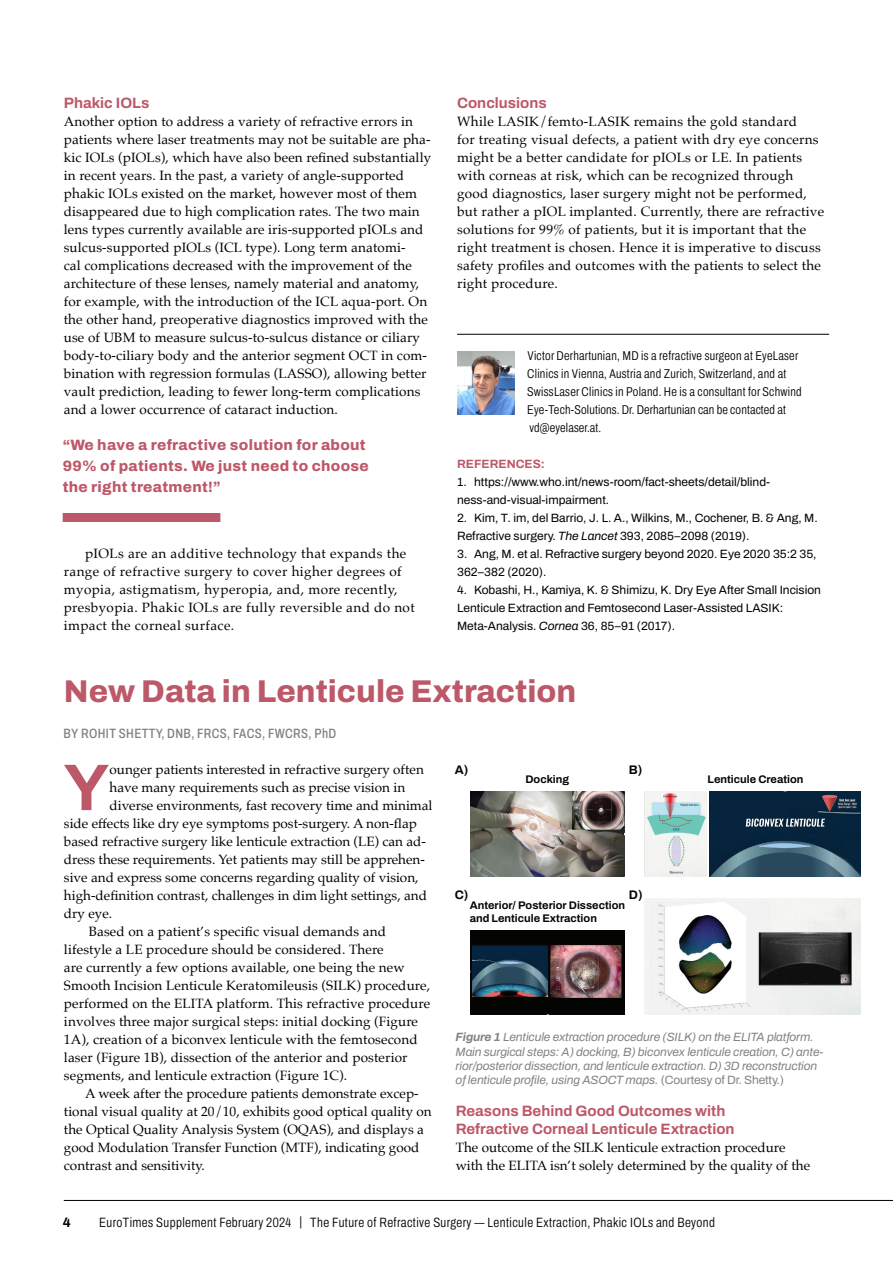
<style>
.page{position:relative;width:893px;height:1263px;background:#fff}
.page>*{position:absolute;margin:0;border:0;box-sizing:border-box;transform-origin:0 0}
.Drop_Cap_Opening_Paragraph{font:700 66px "Archivo";color:#bd5869}
.Headline{font:800 31.5px "Archivo";color:#bd5869}
.Subhead{font:700 15px/18px "Archivo";color:#bd5869}
.Pull_Quote{font:800 15px/21px "Archivo";letter-spacing:.02em;color:#bd5869}
.Body_Copy_No_Indent{font:13.5px/18px "Palatino";letter-spacing:.01em;color:#000}
.Body_Copy_Indent{font:13.5px/18px "Palatino";letter-spacing:.01em;color:#000}
.Drop_Cap_Opening_Paragraph-2{font:13.5px "Palatino";color:#000}
.Body_Copy_Indent-2{font:13.5px/18px "Palatino";letter-spacing:.03em;color:#000}
.t1{font:300 13.5px "Archivo Condensed";letter-spacing:.03em;color:#000}
.Author_Byline{font:500 13.5px "Archivo Condensed";letter-spacing:.03em;color:#808285}
.t2{font:700 13.5px "Archivo";color:#000}
.Author_Bio{font:300 12.75px/18px "Archivo Condensed";letter-spacing:.02em;color:#000}
.t3{font:700 12.45px "Archivo";color:#050504}
.t4{font:12px/18px "Archivo";color:#000}
.Photo_Caption{font:italic 12px/14.4px "Archivo";letter-spacing:-.01em;color:#808285}
.Reference_Subhead{font:700 12px "Archivo";color:#bd5869}
.t5{font:700 11.1px/13.2px "Archivo";color:#050504}
.s1{font-style:italic}
.s2{font-weight:700}
.s3{font-style:normal}
</style>
<div class="page">
<hr style="left:64px;top:1200px;width:829px;height:1px;background:#000">
<hr style="left:457px;top:334px;width:372px;height:1px;background:#000">
<img style="left:457px;top:352px;width:57px;height:62px">
<img style="left:471px;top:792px;width:153px;height:84px">
<img style="left:470px;top:930px;width:155px;height:84px">
<img style="left:709px;top:792px;width:151px;height:84px">
<img style="left:645px;top:898px;width:215px;height:116px">
<img style="left:645px;top:792px;width:61px;height:84px">
<div style="left:63px;top:513px;width:157px;height:9px;background:#bd5869"></div>
<p class="Subhead" style="left:64px;top:94px;width:87px">Phakic IOLs</p>
<p class="Body_Copy_No_Indent" style="left:64px;top:112px;width:369px">Another option to address a variety of refractive errors in patients where laser treatments may not be suitable are pha&shy;kic IOLs (pIOLs), which have also been refined substantially in recent years. In the past, a variety of angle-supported phakic IOLs existed on the market, however most of them disappeared due to high complication rates. The two main lens types currently available are iris-supported pIOLs and sulcus-supported pIOLs (ICL type). Long term anatomi-<br>cal complications decreased with the improvement of the architecture of these lenses, namely material and anatomy, for example, with the introduction of the ICL aqua-port. On the other hand, preoperative diagnostics improved with the use of UBM to measure sulcus-to-sulcus distance or ciliary body-to-ciliary body and the anterior segment OCT in com&shy;bination with regression formulas (LASSO), allowing better vault prediction, leading to fewer long-term complications and a lower occurrence of cataract induction.</p>
<p class="Pull_Quote" style="left:63px;top:434px;width:308px">“We have a refractive solution for about<br>99% of patients. We just need to choose the right treatment!”</p>
<p class="Body_Copy_Indent-2" style="left:64px;top:544px;width:353px;text-indent:21px">pIOLs are an additive technology that expands the range of refractive surgery to cover higher degrees of myopia, astigmatism, hyperopia, and, more recently, presbyopia. Phakic IOLs are fully reversible and do not impact the corneal surface.</p>
<p class="Subhead" style="left:457px;top:94px;width:91px">Conclusions</p>
<p class="Body_Copy_No_Indent" style="left:457px;top:112px;width:369px">While LASIK/femto-LASIK remains the gold standard<br>for treating visual defects, a patient with dry eye concerns might be a better candidate for pIOLs or LE. In patients with corneas at risk, which can be recognized through good diagnostics, laser surgery might not be performed, but rather a pIOL implanted. Currently, there are refractive solutions for 99% of patients, but it is important that the right treatment is chosen. Hence it is imperative to discuss safety profiles and outcomes with the patients to select the right procedure.</p>
<p class="Author_Bio" style="left:527px;top:347px;width:276px">Victor Derhartunian, MD is a refractive surgeon at EyeLaser Clinics in Vienna, Austria and Zurich, Switzerland, and at SwissLaser Clinics in Poland. He is a consultant for Schwind Eye-Tech-Solutions. Dr. Derhartunian can be contacted at vd@eyelaser.at.</p>
<p class="Reference_Subhead" style="left:457px;top:455px;width:89px">REFERENCES:</p>
<p class="t4" style="left:457px;top:473px;width:315px">1. https://www.who.int/news-room/fact-sheets/detail/blind&shy;ness-and-visual-impairment.</p>
<p class="t4" style="left:457px;top:509px;width:362px">2. Kim, T. im, del Barrio, J. L. A., Wilkins, M., Cochener, B. &amp; Ang, M.<br>Refractive surgery. <span class="s1">The Lancet</span> 393, 2085–2098 (2019).</p>
<p class="t4" style="left:457px;top:545px;width:361px">3. Ang, M. et al. Refractive surgery beyond 2020. Eye 2020 35:2 35,<br>362–382 (2020).</p>
<p class="t4" style="left:457px;top:581px;width:365px">4. Kobashi, H., Kamiya, K. &amp; Shimizu, K. Dry Eye After Small Incision<br>Lenticule Extraction and Femtosecond Laser-Assisted LASIK:<br>Meta-Analysis. <span class="s1">Cornea</span> 36, 85–91 (2017).</p>
<p class="Headline" style="left:64px;top:668px;width:514px">New Data in Lenticule Extraction</p>
<p class="Author_Byline" style="left:64px;top:723px;width:274px">BY ROHIT SHETTY, DNB, FRCS, FACS, FWCRS, PhD</p>
<p class="Drop_Cap_Opening_Paragraph" style="left:63px;top:738px;width:48px">Y</p>
<p class="Drop_Cap_Opening_Paragraph-2" style="left:110px;top:758px;width:316px">ounger patients interested in refractive surgery often</p>
<p class="Drop_Cap_Opening_Paragraph-2" style="left:110px;top:776px;width:297px">have many requirements such as precise vision in</p>
<p class="Drop_Cap_Opening_Paragraph-2" style="left:110px;top:794px;width:325px">diverse environments, fast recovery time and minimal</p>
<p class="Drop_Cap_Opening_Paragraph-2" style="left:64px;top:812px;width:354px">side effects like dry eye symptoms post-surgery. A non-flap</p>
<p class="Drop_Cap_Opening_Paragraph-2" style="left:64px;top:830px;width:363px">based refractive surgery like lenticule extraction (LE) can ad-</p>
<p class="Drop_Cap_Opening_Paragraph-2" style="left:64px;top:848px;width:362px">dress these requirements. Yet patients may still be apprehen-</p>
<p class="Drop_Cap_Opening_Paragraph-2" style="left:64px;top:866px;width:356px">sive and express some concerns regarding quality of vision,</p>
<p class="Drop_Cap_Opening_Paragraph-2" style="left:64px;top:884px;width:364px">high-definition contrast, challenges in dim light settings, and</p>
<p class="Drop_Cap_Opening_Paragraph-2" style="left:64px;top:902px;width:50px">dry eye.</p>
<p class="Body_Copy_Indent" style="left:64px;top:922px;width:368px;text-indent:25px">Based on a patient’s specific visual demands and lifestyle a LE procedure should be considered. There<br>are currently a few options available, one being the new Smooth Incision Lenticule Keratomileusis (SILK) procedure, performed on the ELITA platform. This refractive procedure involves three major surgical steps: initial docking (Figure 1A), creation of a biconvex lenticule with the femtosecond laser (Figure 1B), dissection of the anterior and posterior segments, and lenticule extraction (Figure 1C).</p>
<p class="Body_Copy_Indent" style="left:64px;top:1084px;width:369px;text-indent:21px">A week after the procedure patients demonstrate excep&shy;tional visual quality at 20/10, exhibits good optical quality on the Optical Quality Analysis System (OQAS), and displays a good Modulation Transfer Function (MTF), indicating good contrast and sensitivity.</p>
<p class="t3" style="left:455px;top:760px;width:15px">A)</p>
<p class="t3" style="left:629px;top:760px;width:15px">B)</p>
<p class="t5" style="left:525px;top:773px;width:45px">Docking</p>
<p class="t5" style="left:708px;top:773px;width:97px">Lenticule Creation</p>
<p class="t3" style="left:455px;top:886px;width:15px">C)</p>
<p class="t3" style="left:629px;top:886px;width:15px">D)</p>
<p class="t5" style="left:470px;top:899px;width:157px">Anterior/ Posterior Dissection and Lenticule Extraction</p>
<p class="Photo_Caption" style="left:456px;top:1030px;width:369px"><span class="s2">Figure 1</span> Lenticule extraction procedure (SILK) on the ELITA platform.<br>Main surgical steps: A) docking, B) biconvex lenticule creation, C) ante&shy;rior/posterior dissection, and lenticule extraction. D) 3D reconstruction of lenticule profile, using ASOCT maps. <span class="s3">(Courtesy of Dr. Shetty.)</span></p>
<p class="Subhead" style="left:456px;top:1102px;width:280px">Reasons Behind Good Outcomes with<br>Refractive Corneal Lenticule Extraction</p>
<p class="Body_Copy_No_Indent" style="left:456px;top:1138px;width:356px">The outcome of the SILK lenticule extraction procedure with the ELITA isn’t solely determined by the quality of the</p>
<p class="t2" style="left:63px;top:1213px;width:10px">4</p>
<p class="t1" style="left:99px;top:1212px;width:617px">EuroTimes Supplement February 2024 | The Future of Refractive Surgery — Lenticule Extraction, Phakic IOLs and Beyond</p>
</div>
